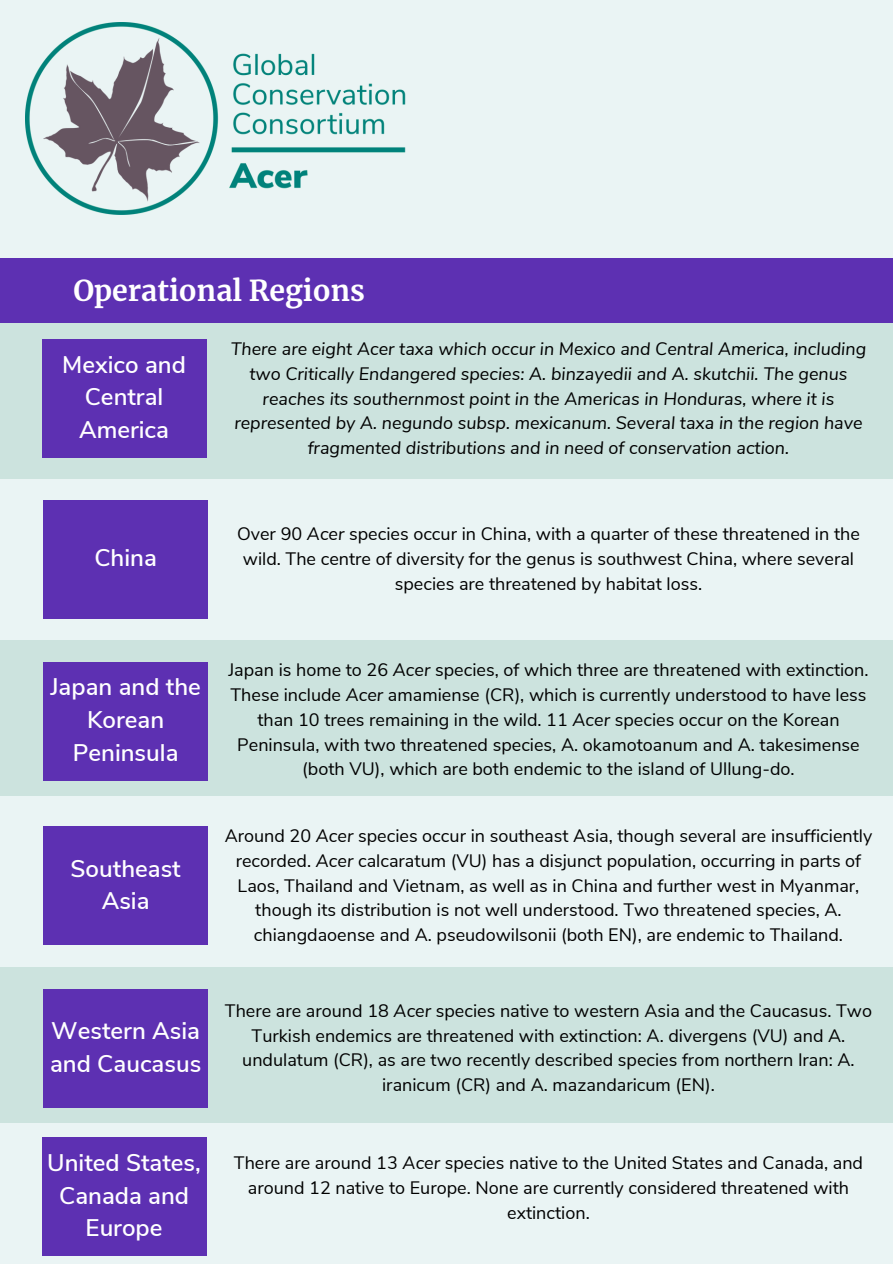
<style>
.page{position:relative;width:893px;height:1264px;background:#fff}
.page>*{position:absolute;margin:0;border:0;box-sizing:border-box;transform-origin:0 0}
.t1{font:700 28.5px "Merriweather";color:#fff}
.t2{font:600 24px/32.7px "Nunito Sans";color:#fff;text-align:center}
.t3{font:18px/24.8px "Nunito Sans";color:#000;text-align:center}
.t4{font:italic 18px/24.8px "Nunito Sans";color:#000;text-align:center}
.s1{font-style:italic}
</style>
<div class="page">
<div style="left:0;top:0;width:892px;height:1263px;background:#eaf4f4"></div>
<div style="left:0;top:257px;width:892px;height:66px;background:#5d30b2"></div>
<img style="left:25px;top:22px;width:381px;height:193px">
<div style="left:0;top:323px;width:892px;height:156px;background:#cce3de"></div>
<div style="left:42px;top:339px;width:164px;height:119px;background:#5d30b2"></div>
<div style="left:44px;top:500px;width:164px;height:119px;background:#5d30b2"></div>
<div style="left:44px;top:825px;width:164px;height:119px;background:#5d30b2"></div>
<div style="left:0;top:640px;width:892px;height:155px;background:#cce3de"></div>
<div style="left:44px;top:661px;width:164px;height:119px;background:#5d30b2"></div>
<div style="left:0;top:967px;width:892px;height:155px;background:#cce3de"></div>
<div style="left:44px;top:988px;width:164px;height:119px;background:#5d30b2"></div>
<div style="left:42px;top:1137px;width:164px;height:119px;background:#5d30b2"></div>
<h1 class="t1" style="left:73px;top:273px;width:293px">Operational Regions</h1>
<h2 class="t2" style="left:62px;top:348px;width:125px">Mexico and<br>Central<br>America</h2>
<h2 class="t2" style="left:94px;top:542px;width:64px">China</h2>
<p class="t4" style="left:231px;top:337px;width:637px">There are eight Acer taxa which occur in Mexico and Central America, including two Critically Endangered species: A. binzayedii and A. skutchii. The genus reaches its southernmost point in the Americas in Honduras, where it is represented by A. negundo subsp. mexicanum. Several taxa in the region have fragmented distributions and in need of conservation action.</p>
<p class="t3" style="left:237px;top:522px;width:624px">Over 90 <span class="s1">Acer</span> species occur in China, with a quarter of these threatened in the wild. The centre of diversity for the genus is southwest China, where several species are threatened by habitat loss.</p>
<h2 class="t2" style="left:50px;top:671px;width:152px">Japan and the<br>Korean<br>Peninsula</h2>
<h2 class="t2" style="left:71px;top:852px;width:112px">Southeast<br>Asia</h2>
<h2 class="t2" style="left:50px;top:1015px;width:153px;text-align:left">Western Asia and Caucasus</h2>
<p class="t3" style="left:228px;top:658px;width:641px">Japan is home to 26 <span class="s1">Acer</span> species, of which three are threatened with extinction.<br>These include <span class="s1">Acer</span> amamiense (CR), which is currently understood to have less than 10 trees remaining in the wild. 11 <span class="s1">Acer</span> species occur on the Korean Peninsula, with two threatened species, A. okamotoanum and A. takesimense (both VU), which are both endemic to the island of Ullung-do.</p>
<p class="t3" style="left:225px;top:823px;width:649px">Around 20 <span class="s1">Acer</span> species occur in southeast Asia, though several are insufficiently recorded. <span class="s1">Acer</span> calcaratum (VU) has a disjunct population, occurring in parts of Laos, Thailand and Vietnam, as well as in China and further west in Myanmar, though its distribution is not well understood. Two threatened species, A. chiangdaoense and A. pseudowilsonii (both EN), are endemic to Thailand.</p>
<p class="t3" style="left:225px;top:998px;width:648px">There are around 18 <span class="s1">Acer</span> species native to western Asia and the Caucasus. Two Turkish endemics are threatened with extinction: A. divergens (VU) and A. undulatum (CR), as are two recently described species from northern Iran: A. iranicum (CR) and A. mazandaricum (EN).</p>
<h2 class="t2" style="left:47px;top:1146px;width:155px">United States,<br>Canada and<br>Europe</h2>
<p class="t3" style="left:234px;top:1150px;width:630px">There are around 13 <span class="s1">Acer</span> species native to the United States and Canada, and around 12 native to Europe. None are currently considered threatened with extinction.</p>
</div>
